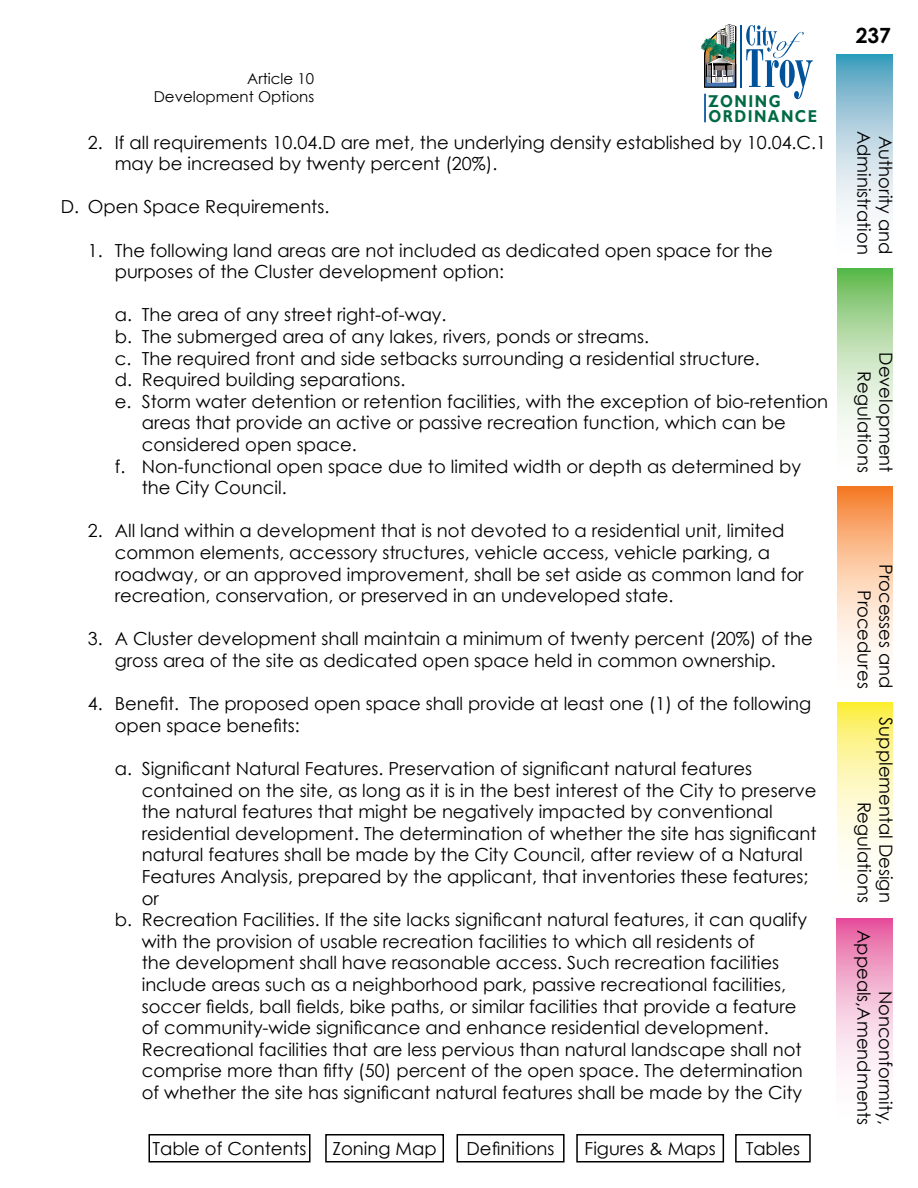
<style>
.page{position:relative;width:918px;height:1188px;background:#fff}
.page>*{position:absolute;margin:0;border:0;box-sizing:border-box;transform-origin:0 0}
.t1{font:700 21px "Century Gothic";color:#000}
.t2{font:18px/21.6px "Century Gothic";color:#000;text-align:right}
.t3{font:700 17.1px/15px "Gill Sans";letter-spacing:.1em;color:#006a44;scale:.86 1}
.t4{font:15px/18px "Century Gothic";color:#000;text-align:right}
</style>
<div class="page">
<svg style="left:837px;top:54px;width:55px;height:162px;background:#aed1df"></svg>
<svg style="left:837px;top:268px;width:56px;height:166px;background:#bbdfb1"></svg>
<svg style="left:837px;top:486px;width:56px;height:172px;background:#fbc7a2"></svg>
<svg style="left:837px;top:702px;width:56px;height:159px;background:#fdf7b1"></svg>
<svg style="left:837px;top:918px;width:55px;height:157px;background:#f3b5d3"></svg>
<svg style="left:701px;top:24px;width:112px;height:75px"></svg>
<hr style="left:704px;top:94px;width:2px;height:28px;background:#00539b">
<div style="left:457px;top:1134px;width:108px;height:28px;border:2px solid #000"></div>
<div style="left:325px;top:1134px;width:119px;height:28px;border:2px solid #000"></div>
<div style="left:148px;top:1134px;width:162px;height:28px;border:2px solid #000"></div>
<div style="left:576px;top:1134px;width:148px;height:28px;border:2px solid #000"></div>
<div style="left:735px;top:1134px;width:76px;height:28px;border:2px solid #000"></div>
<p class="t4" style="left:154px;top:69px;width:162px">Article 10<br>Development Options</p>
<p class="t3" style="left:708px;top:94px;width:128px">ZONING<br>ORDINANCE</p>
<p class="t2" style="left:115px;top:131px;width:713px;text-align:left;text-indent:-27px">2. If all requirements 10.04.D are met, the underlying density established by 10.04.C.1 may be increased by twenty percent (20%).</p>
<p class="t2" style="left:61px;top:196px;width:270px">D. Open Space Requirements.</p>
<p class="t2" style="left:115px;top:239px;width:660px;text-align:left;text-indent:-27px">1. The following land areas are not included as dedicated open space for the purposes of the Cluster development option:</p>
<p class="t2" style="left:115px;top:304px;width:333px">a. The area of any street right-of-way.</p>
<p class="t2" style="left:115px;top:325px;width:536px">b. The submerged area of any lakes, rivers, ponds or streams.</p>
<p class="t2" style="left:115px;top:347px;width:647px">c. The required front and side setbacks surrounding a residential structure.</p>
<p class="t2" style="left:115px;top:369px;width:292px">d. Required building separations.</p>
<p class="t2" style="left:115px;top:390px;width:715px">e. Storm water detention or retention facilities, with the exception of bio-retention</p>
<p class="t2" style="left:142px;top:412px;width:646px">areas that provide an active or passive recreation function, which can be</p>
<p class="t2" style="left:142px;top:433px;width:217px">considered open space.</p>
<p class="t2" style="left:115px;top:455px;width:688px">f. Non-functional open space due to limited width or depth as determined by</p>
<p class="t2" style="left:142px;top:477px;width:146px">the City Council.</p>
<p class="t2" style="left:115px;top:520px;width:690px;text-align:left;text-indent:-27px">2. All land within a development that is not devoted to a residential unit, limited common elements, accessory structures, vehicle access, vehicle parking, a roadway, or an approved improvement, shall be set aside as common land for recreation, conservation, or preserved in an undeveloped state.</p>
<p class="t2" style="left:88px;top:628px;width:726px;text-align:center">3. A Cluster development shall maintain a minimum of twenty percent (20%) of the gross area of the site as dedicated open space held in common ownership.</p>
<p class="t2" style="left:115px;top:693px;width:698px;text-align:left;text-indent:-27px">4. Benefit. The proposed open space shall provide at least one (1) of the following open space benefits:</p>
<p class="t2" style="left:115px;top:757px;width:639px">a. Significant Natural Features. Preservation of significant natural features</p>
<p class="t2" style="left:142px;top:779px;width:676px">contained on the site, as long as it is in the best interest of the City to preserve</p>
<p class="t2" style="left:142px;top:801px;width:633px">the natural features that might be negatively impacted by conventional</p>
<p class="t2" style="left:142px;top:822px;width:676px">residential development. The determination of whether the site has significant</p>
<p class="t2" style="left:142px;top:844px;width:662px">natural features shall be made by the City Council, after review of a Natural</p>
<p class="t2" style="left:142px;top:865px;width:668px">Features Analysis, prepared by the applicant, that inventories these features;</p>
<p class="t2" style="left:142px;top:887px;width:19px">or</p>
<p class="t2" style="left:115px;top:909px;width:694px">b. Recreation Facilities. If the site lacks significant natural features, it can qualify</p>
<p class="t2" style="left:142px;top:930px;width:615px">with the provision of usable recreation facilities to which all residents of</p>
<p class="t2" style="left:142px;top:952px;width:639px">the development shall have reasonable access. Such recreation facilities</p>
<p class="t2" style="left:142px;top:973px;width:646px">include areas such as a neighborhood park, passive recreational facilities,</p>
<p class="t2" style="left:142px;top:995px;width:656px">soccer fields, ball fields, bike paths, or similar facilities that provide a feature</p>
<p class="t2" style="left:142px;top:1017px;width:628px">of community-wide significance and enhance residential development.</p>
<p class="t2" style="left:142px;top:1038px;width:661px">Recreational facilities that are less pervious than natural landscape shall not</p>
<p class="t2" style="left:142px;top:1060px;width:663px">comprise more than fifty (50) percent of the open space. The determination</p>
<p class="t2" style="left:142px;top:1081px;width:662px">of whether the site has significant natural features shall be made by the City</p>
<p class="t2" style="left:152px;top:1137px;width:156px">Table of Contents</p>
<p class="t2" style="left:333px;top:1137px;width:106px">Zoning Map</p>
<p class="t2" style="left:467px;top:1137px;width:89px">Definitions</p>
<p class="t2" style="left:585px;top:1137px;width:133px">Figures &amp; Maps</p>
<p class="t2" style="left:746px;top:1137px;width:56px">Tables</p>
<p class="t1" style="left:856px;top:19px;width:37px">237</p>
<p class="t2" style="left:875px;top:131px;width:125px;rotate:90deg">Administration</p>
<p class="t2" style="left:897px;top:136px;width:120px;rotate:90deg">Authority and</p>
<p class="t2" style="left:897px;top:352px;width:122px;rotate:90deg">Development<br>Regulations</p>
<p class="t2" style="left:897px;top:564px;width:126px;rotate:90deg">Processes and<br>Procedures</p>
<p class="t2" style="left:897px;top:717px;width:187px;rotate:90deg">Supplemental Design<br>Regulations</p>
<p class="t2" style="left:897px;top:930px;width:197px;rotate:90deg">Nonconformity,<br>Appeals,Amendments</p>
</div>
